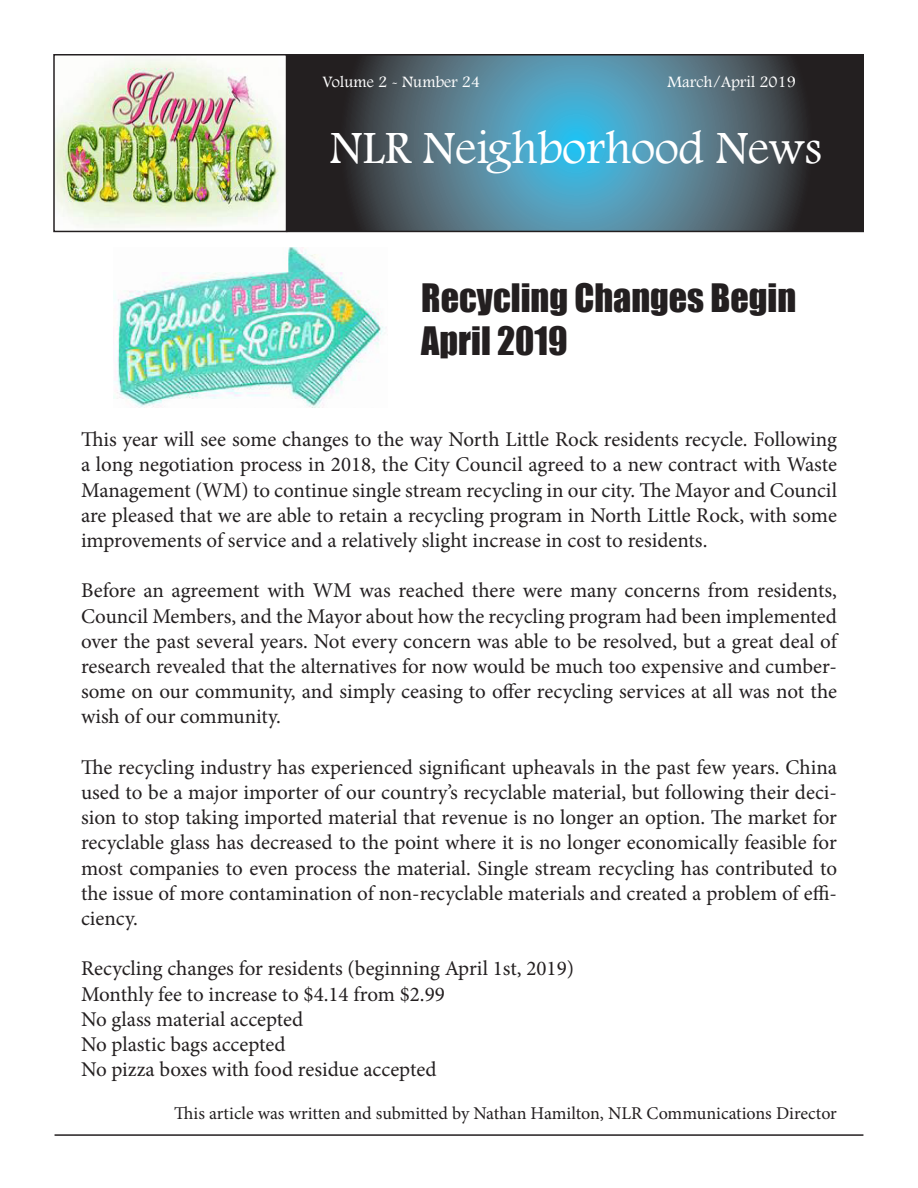
<style>
.page{position:relative;width:918px;height:1188px;background:#fff}
.page>*{position:absolute;margin:0;border:0;box-sizing:border-box;transform-origin:0 0}
.t1{font:48px "Footlight MT Light";color:#fff}
.t2{font:36px "Impact";color:#231f20}
.t3{font:21px/25.2px "Minion Pro";color:#231f20;text-align:justify}
.t4{font:18px "Minion Pro";letter-spacing:-.005em;color:#231f20}
.t5{font:16.5px "Footlight MT Light";color:#fff}
</style>
<div class="page">
<svg style="left:291px;top:57px;width:570px;height:172px;background:#456876"></svg>
<div style="left:288px;top:54px;width:576px;height:178px;border:2px solid #231f20"></div>
<hr style="left:287px;top:54px;width:1px;height:178px;background:#231f20">
<img style="left:56px;top:57px;width:228px;height:171px">
<div style="left:53px;top:54px;width:234px;height:178px;border:2px solid #231f20"></div>
<hr style="left:55px;top:1134px;width:808px;height:2px;background:#231f20">
<img style="left:113px;top:247px;width:272px;height:160px">
<p class="t5" style="left:323px;top:72px;width:159px">Volume 2 - Number 24</p>
<p class="t5" style="left:668px;top:72px;width:130px">March/April 2019</p>
<p class="t1" style="left:330px;top:119px;width:494px">NLR Neighborhood News</p>
<p class="t2" style="left:421px;top:270px;width:376px">Recycling Changes Begin</p>
<p class="t2" style="left:421px;top:313px;width:148px">April 2019</p>
<p class="t3" style="left:81px;top:427px;width:758px">This year will see some changes to the way North Little Rock residents recycle. Following a long negotiation process in 2018, the City Council agreed to a new contract with Waste Management (WM) to continue single stream recycling in our city. The Mayor and Council are pleased that we are able to retain a recycling program in North Little Rock, with some improvements of service and a relatively slight increase in cost to residents.</p>
<p class="t3" style="left:81px;top:578px;width:758px">Before an agreement with WM was reached there were many concerns from residents, Council Members, and the Mayor about how the recycling program had been implemented over the past several years. Not every concern was able to be resolved, but a great deal of research revealed that the alternatives for now would be much too expensive and cumber&shy;some on our community, and simply ceasing to offer recycling services at all was not the wish of our community.</p>
<p class="t3" style="left:81px;top:755px;width:758px">The recycling industry has experienced significant upheavals in the past few years. China used to be a major importer of our country’s recyclable material, but following their deci&shy;sion to stop taking imported material that revenue is no longer an option. The market for recyclable glass has decreased to the point where it is no longer economically feasible for most companies to even process the material. Single stream recycling has contributed to the issue of more contamination of non-recyclable materials and created a problem of effi&shy;ciency.</p>
<p class="t3" style="left:81px;top:956px;width:495px">Recycling changes for residents (beginning April 1st, 2019)</p>
<p class="t3" style="left:81px;top:981px;width:365px">Monthly fee to increase to $4.14 from $2.99</p>
<p class="t3" style="left:81px;top:1007px;width:224px">No glass material accepted</p>
<p class="t3" style="left:81px;top:1032px;width:206px">No plastic bags accepted</p>
<p class="t3" style="left:81px;top:1057px;width:357px">No pizza boxes with food residue accepted</p>
<p class="t4" style="left:174px;top:1102px;width:664px">This article was written and submitted by Nathan Hamilton, NLR Communications Director</p>
</div>
